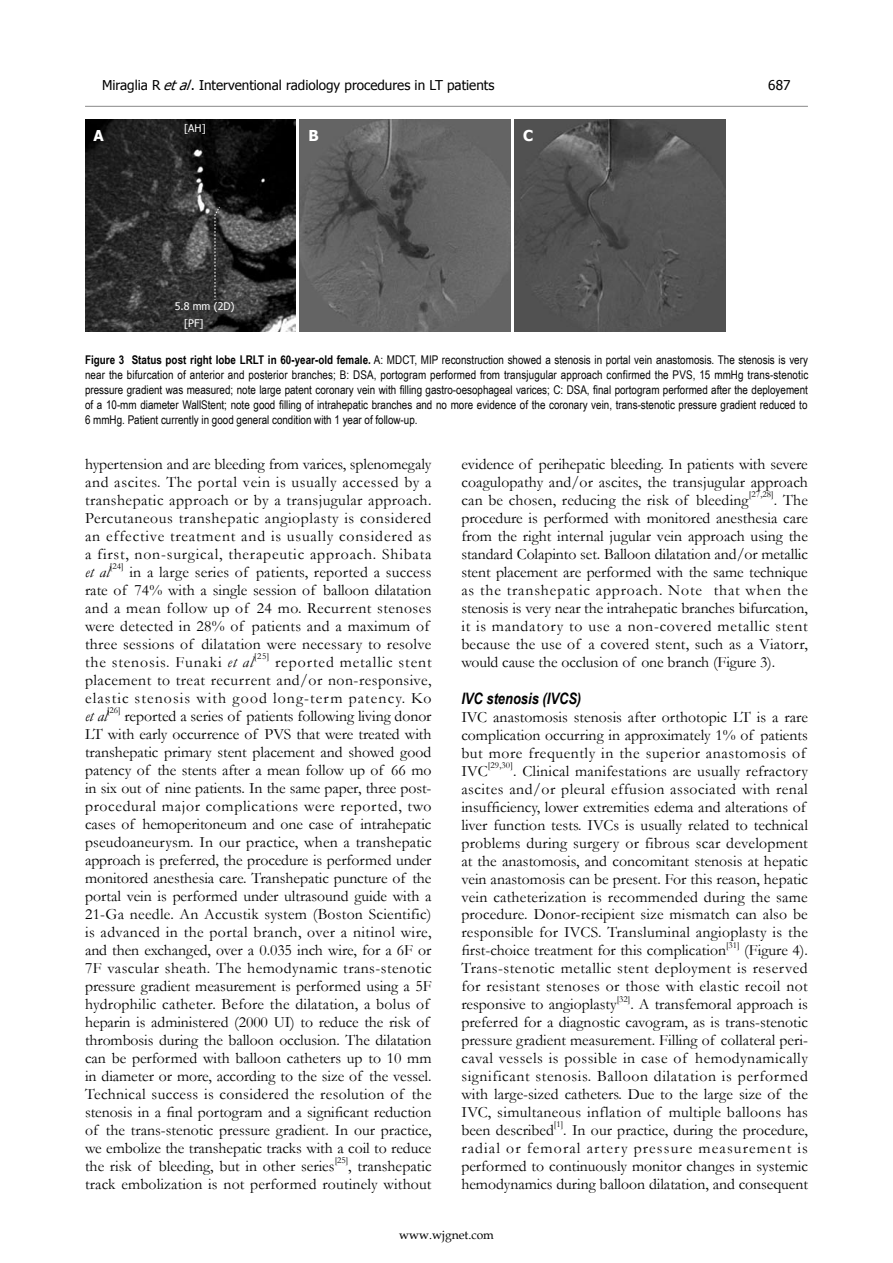
<style>
.page{position:relative;width:893px;height:1263px;background:#fff}
.page>*{position:absolute;margin:0;border:0;box-sizing:border-box;transform-origin:0 0}
.t1{font:15.75px/18px "Garamond";color:#000;text-align:justify}
.t2{font:italic 700 15.75px "Arial Narrow";color:#000}
.t3{font:italic 15.75px "Garamond";letter-spacing:.005em;color:#000}
.t4{font:700 15px "Tahoma";color:#fff}
.t5{font:13.5px "Tahoma";color:#000}
.t6{font:12px/15px "Arial Narrow";color:#000;text-align:justify}
.t7{font:12px "Book Antiqua";color:#000}
.t8{font:10.5px "Tahoma";color:#fff}
.t9{font:9.15px "Garamond";letter-spacing:.01em;color:#000}
.s1{font-style:italic}
.s2{font-weight:700}
</style>
<div class="page">
<hr style="left:85px;top:106px;width:723px;height:1px;background:#898989">
<img style="left:85px;top:119px;width:210px;height:212px">
<img style="left:300px;top:119px;width:210px;height:212px">
<img style="left:515px;top:119px;width:210px;height:212px">
<svg style="left:215px;top:206px;width:5px;height:94px"></svg>
<p class="t5" style="left:102px;top:76px;width:394px">Miraglia R <span class="s1">etal</span>. Interventional radiology procedures in LT patients</p>
<p class="t5" style="left:768px;top:76px;width:24px">687</p>
<p class="t8" style="left:184px;top:121px;width:23px">[AH]</p>
<p class="t4" style="left:94px;top:125px;width:12px">A</p>
<p class="t4" style="left:308px;top:125px;width:12px">B</p>
<p class="t4" style="left:523px;top:125px;width:12px">C</p>
<p class="t8" style="left:175px;top:299px;width:61px">5.8 mm (2D)</p>
<p class="t8" style="left:184px;top:316px;width:21px">[PF]</p>
<p class="t6" style="left:85px;top:351px;width:725px"><span class="s2">Figure 3 Status post right lobe LRLT in 60-year-old female.</span> A: MDCT, MIP reconstruction showed a stenosis in portal vein anastomosis. The stenosis is very near the bifurcation of anterior and posterior branches; B: DSA, portogram performed from transjugular approach confirmed the PVS, 15 mmHg trans-stenotic pressure gradient was measured; note large patent coronary vein with filling gastro-oesophageal varices; C: DSA, final portogram performed after the deployement of a 10-mm diameter WallStent; note good filling of intrahepatic branches and no more evidence of the coronary vein, trans-stenotic pressure gradient reduced to 6 mmHg. Patient currently in good general condition with 1 year of follow-up.</p>
<p class="t1" style="left:85px;top:454px;width:348px">hypertension and are bleeding from varices, splenomegaly and ascites. The portal vein is usually accessed by a transhepatic approach or by a transjugular approach.<br>Percutaneous transhepatic angioplasty is considered an effective treatment and is usually considered as a first, non-surgical, therapeutic approach. Shibata</p>
<p class="t3" style="left:85px;top:561px;width:26px">et al</p>
<p class="t9" style="left:110px;top:560px;width:15px">[24]</p>
<p class="t1" style="left:85px;top:562px;width:348px;text-align:left;text-indent:44px">in a large series of patients, reported a success rate of 74% with a single session of balloon dilatation and a mean follow up of 24 mo. Recurrent stenoses were detected in 28% of patients and a maximum of three sessions of dilatation were necessary to resolve the stenosis. Funaki <span class="s1">et al</span></p>
<p class="t9" style="left:254px;top:650px;width:17px">[25]</p>
<p class="t1" style="left:85px;top:652px;width:348px;text-indent:190px">reported metallic stent placement to treat recurrent and/or non-responsive, elastic stenosis with good long-term patency. Ko</p>
<p class="t3" style="left:85px;top:705px;width:24px">et al</p>
<p class="t9" style="left:107px;top:704px;width:15px">[26]</p>
<p class="t1" style="left:85px;top:706px;width:348px;text-align:left;text-indent:39px">reported a series of patients following living donor LT with early occurrence of PVS that were treated with transhepatic primary stent placement and showed good patency of the stents after a mean follow up of 66 mo in six out of nine patients. In the same paper, three post&shy;procedural major complications were reported, two cases of hemoperitoneum and one case of intrahepatic pseudoaneurysm. In our practice, when a transhepatic approach is preferred, the procedure is performed under monitored anesthesia care. Transhepatic puncture of the portal vein is performed under ultrasound guide with a 21-Ga needle. An Accustik system (Boston Scientific) is advanced in the portal branch, over a nitinol wire, and then exchanged, over a 0.035 inch wire, for a 6F or 7F vascular sheath. The hemodynamic trans-stenotic pressure gradient measurement is performed using a 5F hydrophilic catheter. Before the dilatation, a bolus of heparin is administered (2000 UI) to reduce the risk of thrombosis during the balloon occlusion. The dilatation can be performed with balloon catheters up to 10 mm in diameter or more, according to the size of the vessel.<br>Technical success is considered the resolution of the stenosis in a final portogram and a significant reduction of the trans-stenotic pressure gradient. In our practice, we embolize the transhepatic tracks with a coil to reduce the risk of bleeding, but in other series</p>
<p class="t9" style="left:335px;top:1154px;width:15px">[25]</p>
<p class="t1" style="left:85px;top:1156px;width:348px;text-align:right">, transhepatic<br>track embolization is not performed routinely without</p>
<p class="t1" style="left:461px;top:454px;width:348px">evidence of perihepatic bleeding. In patients with severe coagulopathy and/or ascites, the transjugular approach can be chosen, reducing the risk of bleeding</p>
<p class="t9" style="left:749px;top:488px;width:26px">[27,28]</p>
<p class="t1" style="left:461px;top:490px;width:348px;text-indent:312px">. The procedure is performed with monitored anesthesia care from the right internal jugular vein approach using the standard Colapinto set. Balloon dilatation and/or metallic stent placement are performed with the same technique as the transhepatic approach. Note that when the stenosis is very near the intrahepatic branches bifurcation, it is mandatory to use a non-covered metallic stent because the use of a covered stent, such as a Viatorr, would cause the occlusion of one branch (Figure 3).</p>
<p class="t2" style="left:461px;top:687px;width:121px">IVC stenosis (IVCS)</p>
<p class="t1" style="left:461px;top:708px;width:348px;text-align:left">IVC anastomosis stenosis after orthotopic LT is a rare complication occurring in approximately 1% of patients but more frequently in the superior anastomosis of IVC</p>
<p class="t9" style="left:488px;top:759px;width:26px">[29,30]</p>
<p class="t1" style="left:461px;top:762px;width:348px;text-align:left;text-indent:52px">. Clinical manifestations are usually refractory ascites and/or pleural effusion associated with renal insufficiency, lower extremities edema and alterations of liver function tests. IVCs is usually related to technical problems during surgery or fibrous scar development at the anastomosis, and concomitant stenosis at hepatic vein anastomosis can be present. For this reason, hepatic vein catheterization is recommended during the same procedure. Donor-recipient size mismatch can also be responsible for IVCS. Transluminal angioplasty is the first-choice treatment for this complication</p>
<p class="t9" style="left:726px;top:939px;width:15px">[31]</p>
<p class="t1" style="left:461px;top:941px;width:348px;text-indent:283px">(Figure 4).<br>Trans-stenotic metallic stent deployment is reserved for resistant stenoses or those with elastic recoil not responsive to angioplasty</p>
<p class="t9" style="left:617px;top:992px;width:15px">[32]</p>
<p class="t1" style="left:461px;top:995px;width:348px;text-indent:169px">. A transfemoral approach is preferred for a diagnostic cavogram, as is trans-stenotic pressure gradient measurement. Filling of collateral peri&shy;caval vessels is possible in case of hemodynamically significant stenosis. Balloon dilatation is performed with large-sized catheters. Due to the large size of the IVC, simultaneous inflation of multiple balloons has been described</p>
<p class="t9" style="left:554px;top:1118px;width:11px">[1]</p>
<p class="t1" style="left:461px;top:1120px;width:348px;text-indent:102px">. In our practice, during the procedure, radial or femoral artery pressure measurement is performed to continuously monitor changes in systemic hemodynamics during balloon dilatation, and consequent</p>
<p class="t7" style="left:399px;top:1226px;width:96px">www.wjgnet.com</p>
</div>
